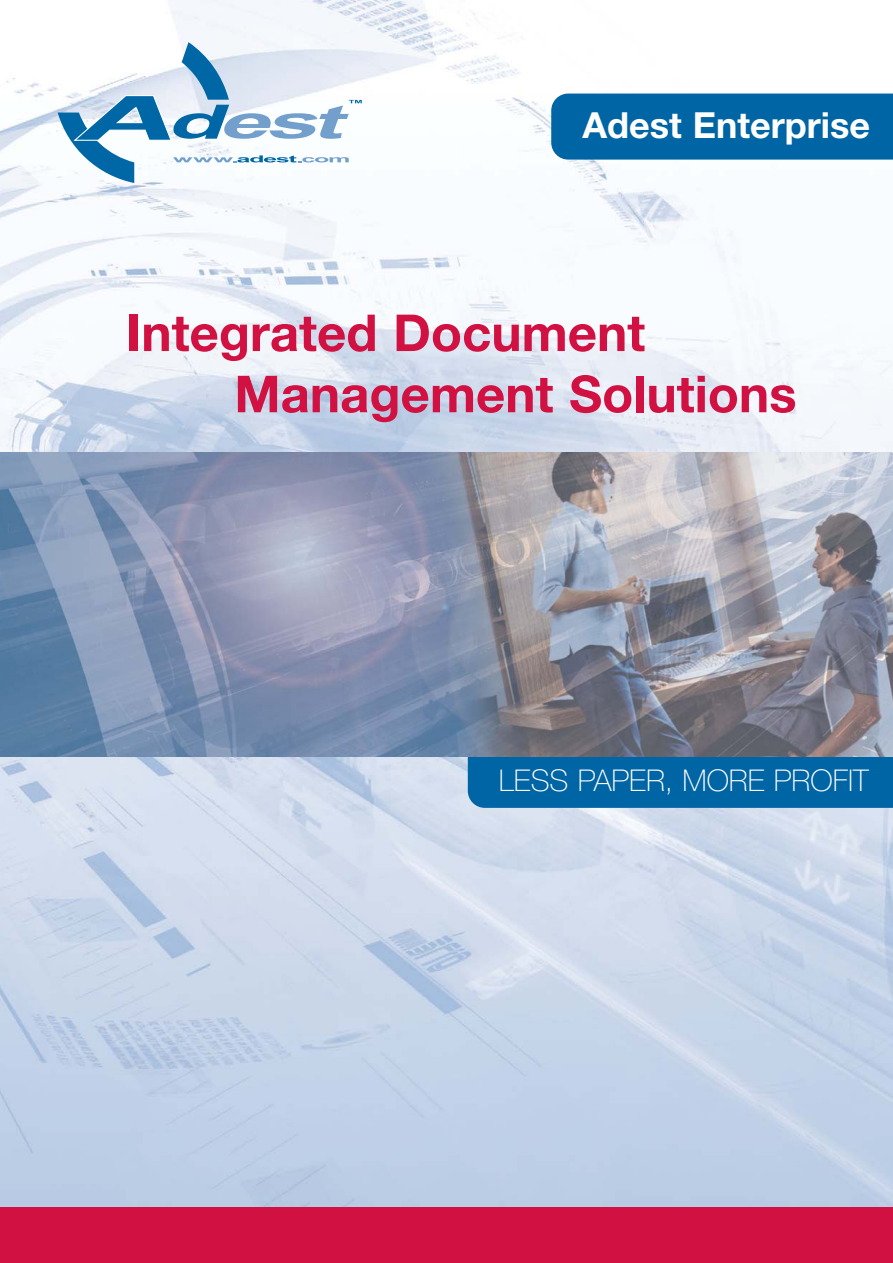
<style>
.page{position:relative;width:893px;height:1263px;background:#fff}
.page>*{position:absolute;margin:0;border:0;box-sizing:border-box;transform-origin:0 0}
.t1{font:700 51px/61.2px "Helvetica Neue";color:#d11142}
.t2{font:700 36px "Helvetica Neue";color:#fff}
.t3{font:100 30px "Helvetica Neue";color:#fff}
</style>
<div class="page">
<img style="left:0;top:0;width:893px;height:1208px">
<svg style="left:58px;top:42px;width:304px;height:141px"></svg>
<div style="left:0;top:1208px;width:893px;height:55px;background:#d11142"></div>
<div style="left:468px;top:757px;width:425px;height:51px;background:#0065a4"></div>
<img style="left:0;top:453px;width:893px;height:304px">
<div style="left:551px;top:94px;width:342px;height:66px;background:#0065a4"></div>
<p class="t2" style="left:582px;top:113px;width:289px">Adest Enterprise</p>
<p class="t1" style="left:234px;top:307px;width:564px;text-indent:-108px">Integrated Document<br>Management Solutions</p>
<p class="t3" style="left:499px;top:770px;width:371px">LESS PAPER, MORE PROFIT</p>
</div>
